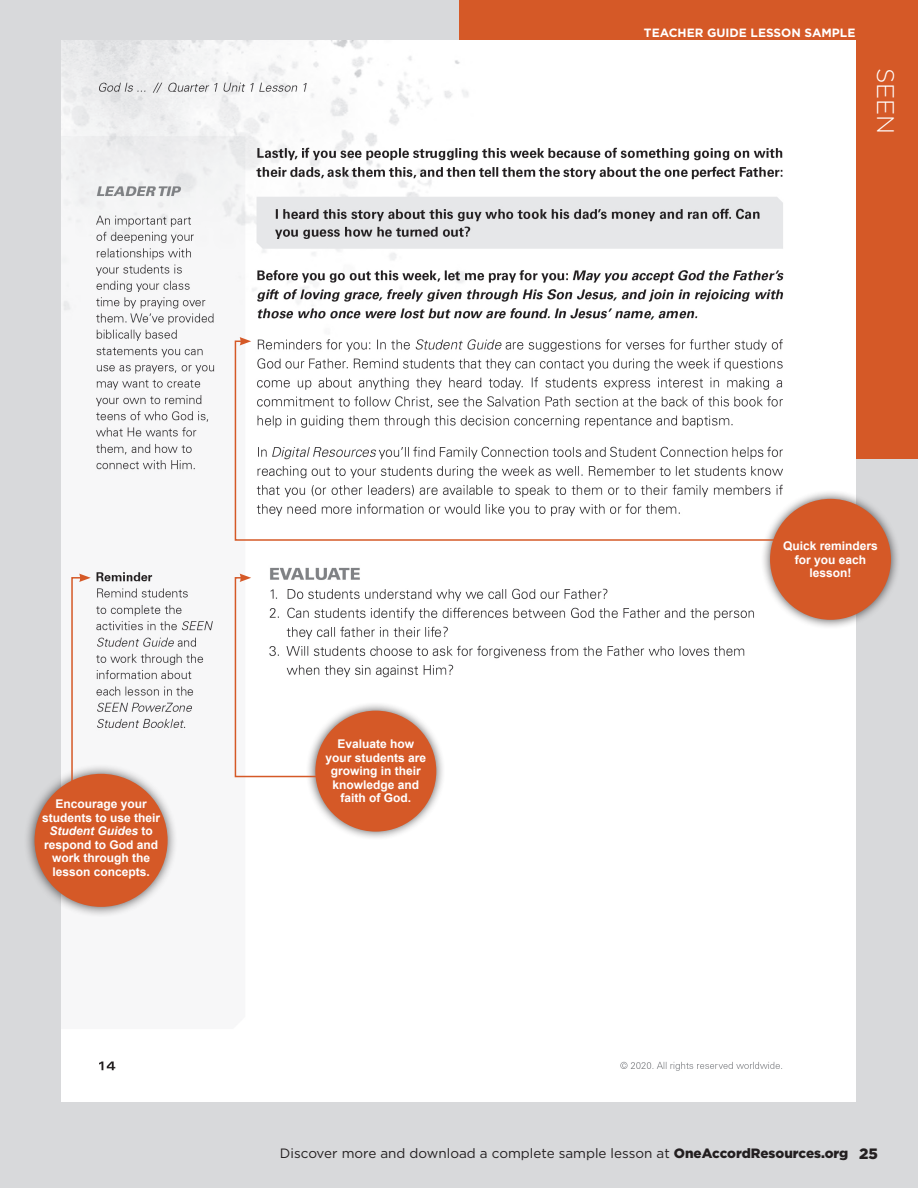
<style>
.page{position:relative;width:918px;height:1188px;background:#d8d9db}
.page>*{position:absolute;margin:0;border:0;box-sizing:border-box;transform-origin:0 0}
.t1{font:300 24px "Gotham";color:#fff}
.t2{font:13.5px "Gotham";color:#231f20}
.t3{font:700 12px/13.5px "Arial";color:#fff;text-align:center}
.t4{font:700 12px "Gotham";color:#fff}
.s1{font-style:italic}
.s2{font-weight:900}
.s3{font-weight:900;font-size:15px}
</style>
<div class="page">
<div style="left:459px;top:0;width:459px;height:459px;background:#d55927"></div>
<img style="left:62px;top:41px;width:793px;height:1061px">
<div style="left:761px;top:490px;width:140px;height:139px;background:#231f20;opacity:.75"></div>
<div style="left:770px;top:499px;width:121px;height:121px;background:#d55927;border-radius:50%"></div>
<div style="left:306px;top:701px;width:140px;height:140px;background:#231f20;opacity:.75"></div>
<div style="left:315px;top:711px;width:121px;height:121px;background:#d55927;border-radius:50%"></div>
<div style="left:24px;top:763px;width:154px;height:154px;background:#231f20;opacity:.75"></div>
<div style="left:35px;top:774px;width:133px;height:133px;background:#d55927;border-radius:50%"></div>
<svg style="left:234px;top:340px;width:556px;height:202px;background:#ebeae9"></svg>
<svg style="left:240px;top:337px;width:11px;height:8px"></svg>
<svg style="left:234px;top:574px;width:90px;height:204px;background:#f5f1ef"></svg>
<svg style="left:71px;top:574px;width:20px;height:207px;background:#f1e4e0"></svg>
<p class="t4" style="left:644px;top:24px;width:213px">TEACHER GUIDE LESSON SAMPLE</p>
<h1 class="t1" style="left:901px;top:68px;width:68px;rotate:90deg">SEEN</h1>
<p class="t3" style="left:42px;top:798px;width:120px">Encourage your students to use their<br><span class="s1">Student Guides</span> to respond to God and work through the lesson concepts.</p>
<p class="t3" style="left:325px;top:738px;width:102px">Evaluate how your students are growing in their knowledge and faith of God.</p>
<p class="t3" style="left:783px;top:540px;width:96px">Quick reminders for you each lesson!</p>
<p class="t2" style="left:280px;top:1145px;width:600px">Discover more and download a complete sample lesson at <span class="s2">OneAccordResources.org</span> <span class="s3">25</span></p>
</div>
